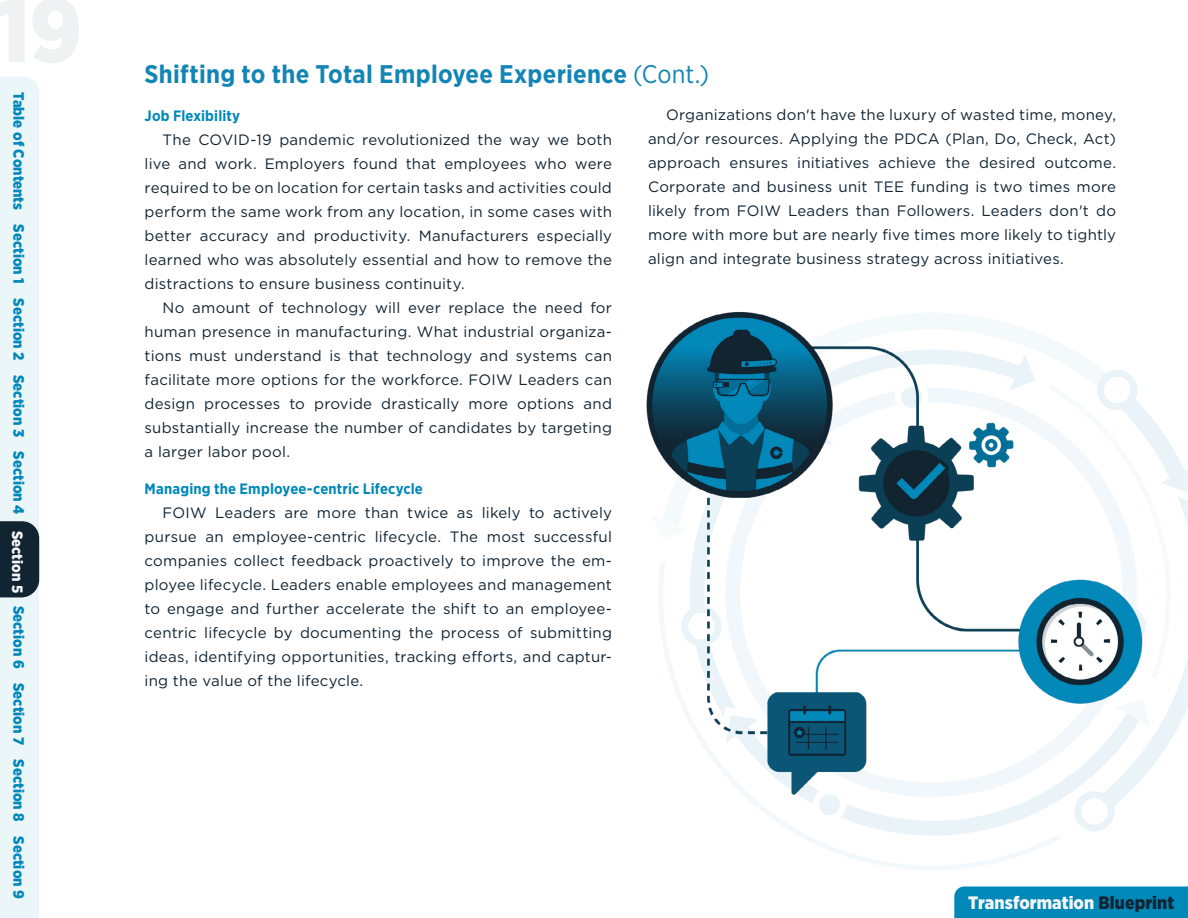
<style>
.page{position:relative;width:1188px;height:918px;background:#fff}
.page>*{position:absolute;margin:0;border:0;box-sizing:border-box;transform-origin:0 0}
.t1{font:700 25.5px "Gotham Narrow";letter-spacing:.01em;color:#1385b4}
.t2{font:900 18px "Gotham Narrow";letter-spacing:.005em;color:#f5f6f7}
.t3{font:15px/24px "Gotham";letter-spacing:.015em;color:#112432;text-align:justify}
.t4{font:900 15px "Gotham Narrow";color:#0088b9}
.t5{font:700 15px "Gotham Narrow";letter-spacing:.01em;color:#0088b9}
.t6{font:900 15px "Gotham Narrow";color:#f5f6f7}
.s1{font-weight:400}
.s2{color:#112432}
</style>
<div class="page">
<div style="left:954px;top:886px;width:234px;height:32px;background:#0088b9"></div>
<svg style="left:1074px;top:806px;width:41px;height:26px"></svg>
<svg style="left:757px;top:806px;width:303px;height:64px"></svg>
<svg style="left:1152px;top:419px;width:36px;height:264px"></svg>
<img style="left:646px;top:312px;width:506px;height:494px">
<svg style="left:0;top:77px;width:39px;height:841px;background:#d8e3e7"></svg>
<p class="t4" style="left:29px;top:92px;width:424px;rotate:90deg">Table of Contents Section 1 Section 2 Section 3 Section 4</p>
<p class="t6" style="left:27px;top:531px;width:64px;rotate:90deg">Section 5</p>
<p class="t4" style="left:29px;top:606px;width:295px;rotate:90deg">Section 6 Section 7 Section 8 Section 9</p>
<h1 class="t1" style="left:145px;top:57px;width:566px">Shifting to the Total Employee Experience <span class="s1">(Cont.)</span></h1>
<p class="t5" style="left:145px;top:106px;width:97px">Job Flexibility</p>
<p class="t3" style="left:145px;top:127px;width:469px;text-indent:18px">The COVID-19 pandemic revolutionized the way we both live and work. Employers found that employees who were required to be on location for certain tasks and activities could perform the same work from any location, in some cases with better accuracy and productivity. Manufacturers especially learned who was absolutely essential and how to remove the distractions to ensure business continuity.</p>
<p class="t3" style="left:145px;top:295px;width:469px;text-indent:18px">No amount of technology will ever replace the need for human presence in manufacturing. What industrial organiza&shy;tions must understand is that technology and systems can facilitate more options for the workforce. FOIW Leaders can design processes to provide drastically more options and substantially increase the number of candidates by targeting a larger labor pool.</p>
<p class="t5" style="left:145px;top:479px;width:280px">Managing the Employee-centric Lifecycle</p>
<p class="t3" style="left:145px;top:500px;width:469px;text-indent:18px">FOIW Leaders are more than twice as likely to actively pursue an employee-centric lifecycle. The most successful companies collect feedback proactively to improve the em&shy;ployee lifecycle. Leaders enable employees and management to engage and further accelerate the shift to an employee&shy;centric lifecycle by documenting the process of submitting ideas, identifying opportunities, tracking efforts, and captur&shy;ing the value of the lifecycle.</p>
<p class="t3" style="left:648px;top:102px;width:470px;text-indent:18px">Organizations don't have the luxury of wasted time, money, and/or resources. Applying the PDCA (Plan, Do, Check, Act) approach ensures initiatives achieve the desired outcome.<br>Corporate and business unit TEE funding is two times more likely from FOIW Leaders than Followers. Leaders don't do more with more but are nearly five times more likely to tightly align and integrate business strategy across initiatives.</p>
<p class="t2" style="left:968px;top:891px;width:208px">Transformation <span class="s2">Blueprint</span></p>
</div>
